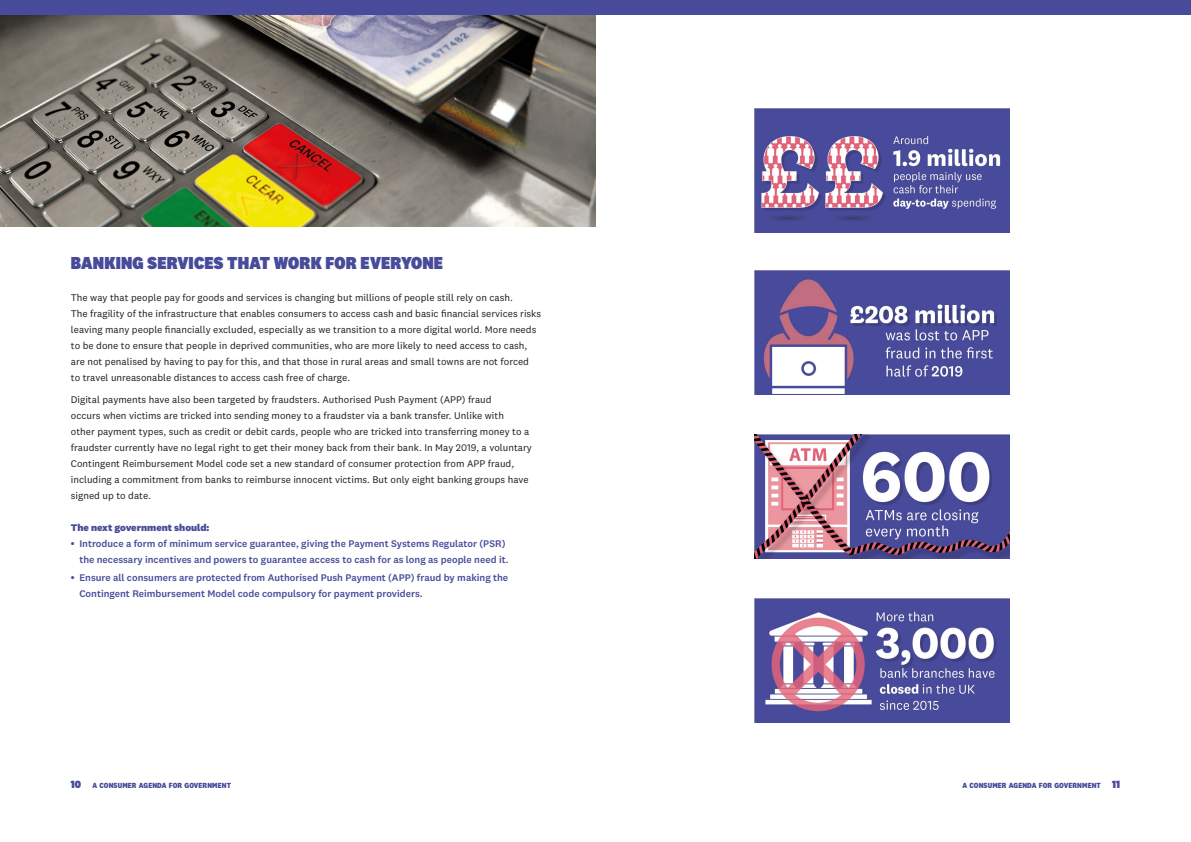
<style>
.page{position:relative;width:1191px;height:842px;background:#fff}
.page>*{position:absolute;margin:0;border:0;box-sizing:border-box;transform-origin:0 0}
.t1{font:900 18px "National 2 Narrow";letter-spacing:.01em;color:#484b9a}
.t2{font:10px/16px "National 2";color:#1d1d1b}
.t3{font:500 10px/16px "National 2";color:#484b9a}
.t4{font:800 10px "National 2";color:#484b9a}
.t5{font:800 7.7px "National 2 Narrow";letter-spacing:.015em;color:#484b9a}
.s1{font-weight:900;font-size:11px}
</style>
<div class="page">
<img style="left:0;top:14px;width:595px;height:213px">
<div style="left:0;top:0;width:1191px;height:14px;background:#484b9a"></div>
<img style="left:754px;top:108px;width:255px;height:124px">
<img style="left:754px;top:271px;width:255px;height:124px">
<img style="left:754px;top:435px;width:255px;height:124px">
<img style="left:754px;top:598px;width:255px;height:124px">
<h1 class="t1" style="left:71px;top:252px;width:374px">BANKING SERVICES THAT WORK FOR EVERYONE</h1>
<p class="t2" style="left:71px;top:289px;width:472px">The way that people pay for goods and services is changing but millions of people still rely on cash.<br>The fragility of the infrastructure that enables consumers to access cash and basic financial services risks leaving many people financially excluded, especially as we transition to a more digital world. More needs to be done to ensure that people in deprived communities, who are more likely to need access to cash, are not penalised by having to pay for this, and that those in rural areas and small towns are not forced<br>to travel unreasonable distances to access cash free of charge.</p>
<p class="t2" style="left:71px;top:391px;width:462px">Digital payments have also been targeted by fraudsters. Authorised Push Payment (APP) fraud<br>occurs when victims are tricked into sending money to a fraudster via a bank transfer. Unlike with<br>other payment types, such as credit or debit cards, people who are tricked into transferring money to a fraudster currently have no legal right to get their money back from their bank. In May 2019, a voluntary Contingent Reimbursement Model code set a new standard of consumer protection from APP fraud, including a commitment from banks to reimburse innocent victims. But only eight banking groups have signed up to date.</p>
<p class="t4" style="left:71px;top:521px;width:140px">The next government should:</p>
<p class="t3" style="left:79px;top:535px;width:431px;text-indent:-8px">• Introduce a form of minimum service guarantee, giving the Payment Systems Regulator (PSR) the necessary incentives and powers to guarantee access to cash for as long as people need it.</p>
<p class="t3" style="left:79px;top:570px;width:430px;text-indent:-8px">• Ensure all consumers are protected from Authorised Push Payment (APP) fraud by making the<br>Contingent Reimbursement Model code compulsory for payment providers.</p>
<p class="t5" style="left:71px;top:781px;width:162px"><span class="s1">10</span> A CONSUMER AGENDA FOR GOVERNMENT</p>
<p class="t5" style="left:962px;top:781px;width:159px">A CONSUMER AGENDA FOR GOVERNMENT <span class="s1">11</span></p>
</div>
